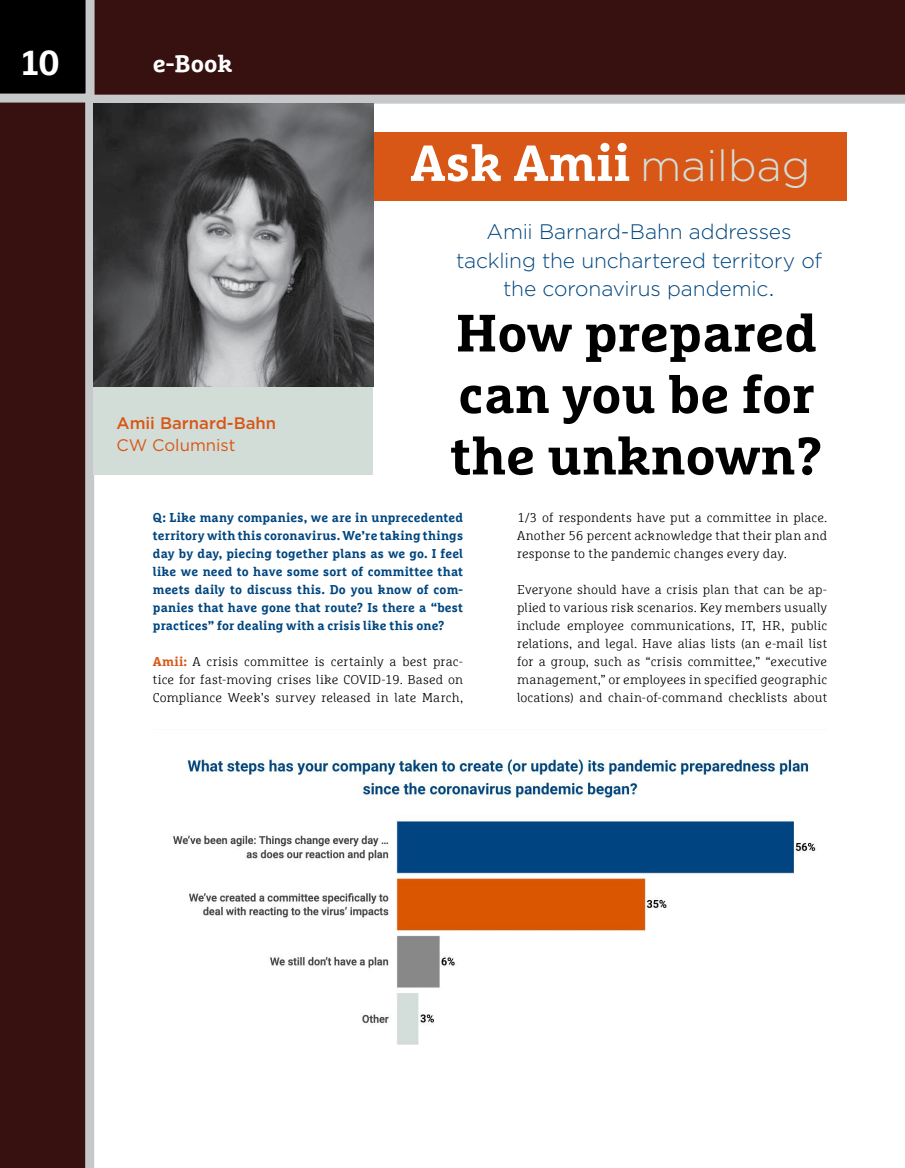
<style>
.page{position:relative;width:905px;height:1168px;background:#fff}
.page>*{position:absolute;margin:0;border:0;box-sizing:border-box;transform-origin:0 0}
.t1{font:700 52.5px/61.5px "Marselis Slab Offc";color:#000}
.t2{font:700 50.7px "Marselis Slab Offc";color:#fff}
.t3{font:700 34.5px "Marselis Slab Offc";color:#fff}
.t4{font:700 24px "Marselis Slab Offc";color:#fff}
.t5{font:300 21px/28.5px "Gotham";letter-spacing:-.005em;color:#00467f;text-align:center}
.t6{font:500 16.65px "Gotham";color:#d85717}
.t7{font:16.65px "Gotham";color:#d85717}
.t8{font:300 12.75px/18px "Marselis Slab Offc";letter-spacing:.01em;color:#000;text-align:justify}
.t9{font:700 12.75px/18px "Marselis Slab Offc";letter-spacing:.015em;color:#00467f;text-align:justify}
.s1{font-family:"Gotham";font-weight:300;font-size:43.5px;color:#d3ddd8}
.s2{font-weight:700;color:#d85717}
</style>
<div class="page">
<div style="left:0;top:0;width:904px;height:1168px;background:#371110"></div>
<div style="left:85px;top:95px;width:819px;height:1073px;background:#fff"></div>
<svg style="left:0;top:0;width:94px;height:103px;background:#212121"></svg>
<div style="left:93px;top:133px;width:753px;height:68px;background:#d85717"></div>
<div style="left:93px;top:104px;width:280px;height:370px;background:#d3ddd8"></div>
<img style="left:93px;top:103px;width:280px;height:284px">
<img style="left:154px;top:729px;width:673px;height:324px">
<h3 class="t3" style="left:19px;top:41px;width:42px">10</h3>
<h3 class="t4" style="left:153px;top:49px;width:81px">e-Book</h3>
<h3 class="t6" style="left:116px;top:412px;width:161px">Amii Barnard-Bahn</h3>
<h3 class="t7" style="left:116px;top:434px;width:120px">CW Columnist</h3>
<h2 class="t2" style="left:410px;top:131px;width:401px">Ask Amii <span class="s1">mailbag</span></h2>
<h3 class="t5" style="left:456px;top:217px;width:367px">Amii Barnard-Bahn addresses tackling the unchartered territory of the coronavirus pandemic.</h3>
<h1 class="t1" style="left:450px;top:301px;width:374px">How prepared can you be for the unknown?</h1>
<p class="t9" style="left:153px;top:508px;width:312px">Q: Like many companies, we are in unprecedented territory with this coronavirus. We’re taking things day by day, piecing together plans as we go. I feel like we need to have some sort of committee that meets daily to discuss this. Do you know of com&shy;panies that have gone that route? Is there a “best practices” for dealing with a crisis like this one?</p>
<p class="t8" style="left:153px;top:652px;width:311px"><span class="s2">Amii:</span> A crisis committee is certainly a best prac&shy;tice for fast-moving crises like COVID-19. Based on Compliance Week’s survey released in late March,</p>
<p class="t8" style="left:517px;top:508px;width:311px">1/3 of respondents have put a committee in place.<br>Another 56 percent acknowledge that their plan and response to the pandemic changes every day.</p>
<p class="t8" style="left:517px;top:580px;width:311px">Everyone should have a crisis plan that can be ap&shy;plied to various risk scenarios. Key members usually include employee communications, IT, HR, public relations, and legal. Have alias lists (an e-mail list for a group, such as “crisis committee,” “executive management,” or employees in specified geographic locations) and chain-of-command checklists about</p>
</div>
